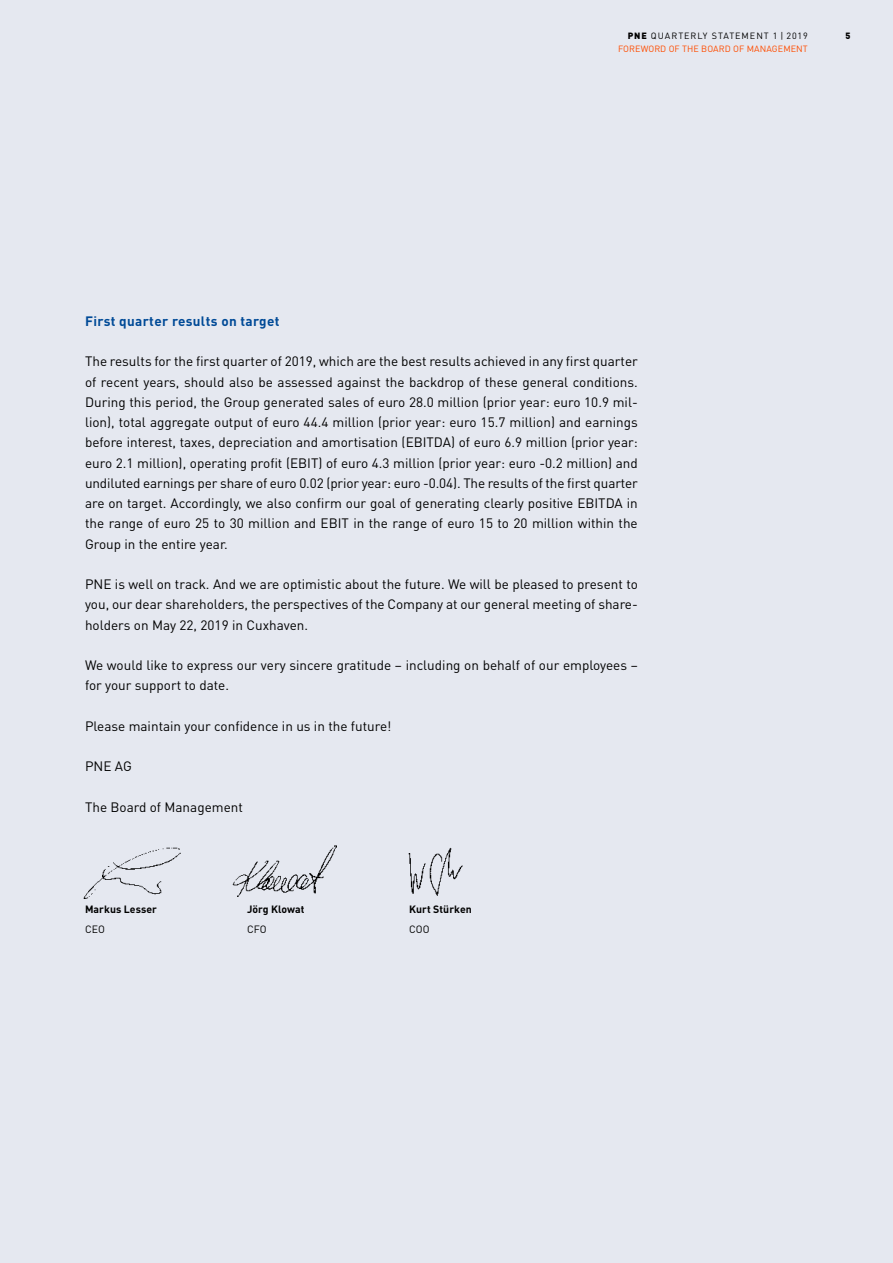
<style>
.page{position:relative;width:893px;height:1263px;background:#e5e8f0}
.page>*{position:absolute;margin:0;border:0;box-sizing:border-box;transform-origin:0 0}
.t1{font:13.5px/20.2px "DINOT";color:#000;text-align:justify}
.t2{font:700 13.5px "DINOT";letter-spacing:.025em;color:#004a97}
.t3{font:700 10.5px "DINOT";letter-spacing:.005em;color:#000}
.t4{font:10.5px "DINOT";letter-spacing:.005em;color:#000}
.t5{font:9px "DINOT";letter-spacing:.01em;color:#ff4c00}
.t6{font:9px "DINOT";letter-spacing:.11em;color:#000}
.t7{font:900 9px "DINOT";color:#000}
.s1{font-weight:900}
</style>
<div class="page">
<img style="left:84px;top:847px;width:96px;height:51px">
<img style="left:233px;top:845px;width:103px;height:51px">
<img style="left:408px;top:847px;width:55px;height:49px">
<p class="t6" style="left:628px;top:29px;width:182px"><span class="s1">PNE</span> QUARTERLY STATEMENT 1 | 2019</p>
<p class="t7" style="left:845px;top:29px;width:7px">5</p>
<p class="t5" style="left:618px;top:42px;width:191px">FOREWORD OF THE BOARD OF MANAGEMENT</p>
<p class="t2" style="left:85px;top:312px;width:196px">First quarter results on target</p>
<p class="t1" style="left:85px;top:351px;width:554px">The results for the first quarter of 2019, which are the best results achieved in any first quarter of recent years, should also be assessed against the backdrop of these general conditions.<br>During this period, the Group generated sales of euro 28.0 million (prior year: euro 10.9 mil&shy;lion), total aggregate output of euro 44.4 million (prior year: euro 15.7 million) and earnings before interest, taxes, depreciation and amortisation (EBITDA) of euro 6.9 million (prior year: euro 2.1 million), operating profit (EBIT) of euro 4.3 million (prior year: euro -0.2 million) and undiluted earnings per share of euro 0.02 (prior year: euro -0.04). The results of the first quarter are on target. Accordingly, we also confirm our goal of generating clearly positive EBITDA in the range of euro 25 to 30 million and EBIT in the range of euro 15 to 20 million within the Group in the entire year.</p>
<p class="t1" style="left:85px;top:573px;width:554px">PNE is well on track. And we are optimistic about the future. We will be pleased to present to you, our dear shareholders, the perspectives of the Company at our general meeting of share&shy;holders on May 22, 2019 in Cuxhaven.</p>
<p class="t1" style="left:85px;top:654px;width:554px">We would like to express our very sincere gratitude – including on behalf of our employees – for your support to date.</p>
<p class="t1" style="left:85px;top:715px;width:308px">Please maintain your confidence in us in the future!</p>
<p class="t1" style="left:85px;top:756px;width:48px">PNE AG</p>
<p class="t1" style="left:85px;top:796px;width:159px">The Board of Management</p>
<p class="t3" style="left:85px;top:902px;width:73px">Markus Lesser</p>
<p class="t3" style="left:247px;top:902px;width:59px">Jörg Klowat</p>
<p class="t3" style="left:409px;top:902px;width:64px">Kurt Stürken</p>
<p class="t4" style="left:85px;top:922px;width:21px">CEO</p>
<p class="t4" style="left:247px;top:922px;width:21px">CFO</p>
<p class="t4" style="left:409px;top:922px;width:22px">COO</p>
</div>
